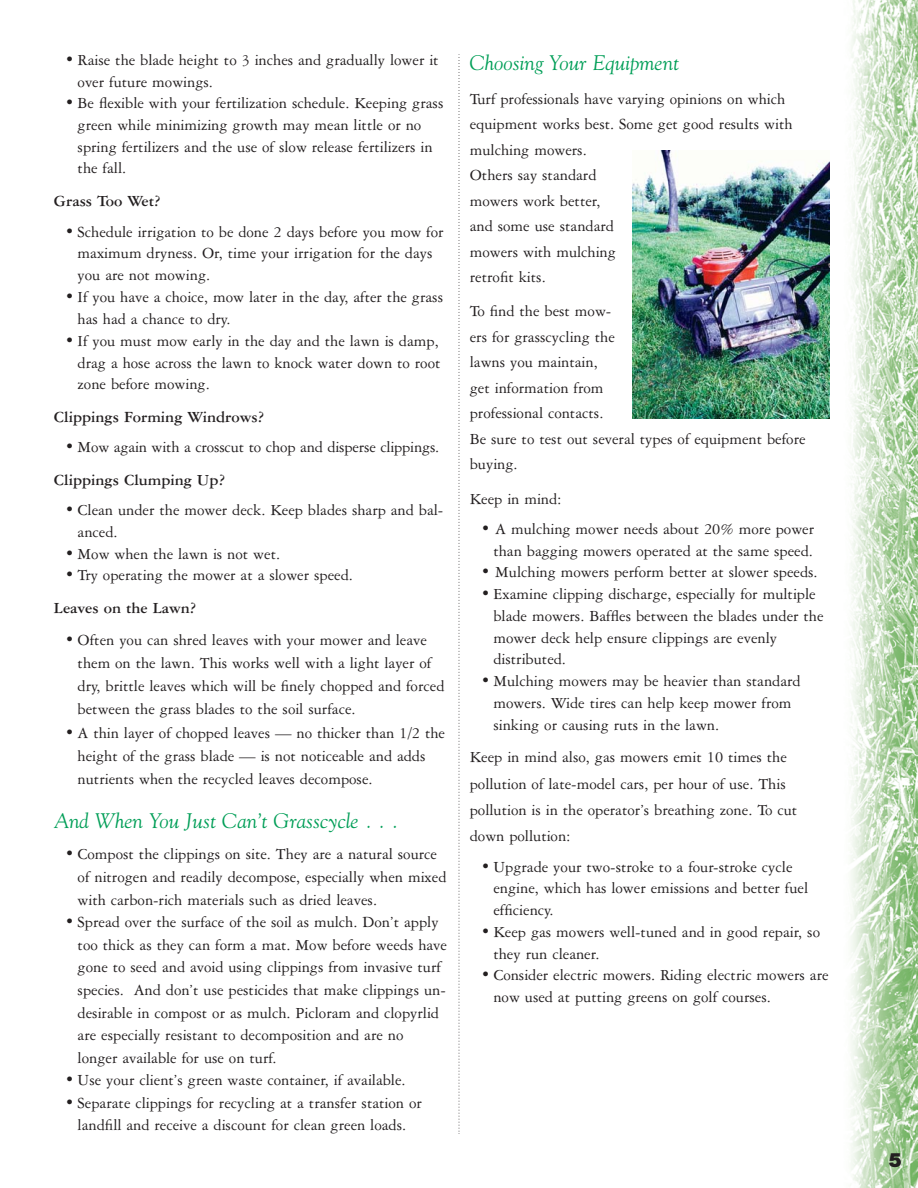
<style>
.page{position:relative;width:918px;height:1188px;background:#fff}
.page>*{position:absolute;margin:0;border:0;box-sizing:border-box;transform-origin:0 0}
.t1{font:italic 21px "Goudy";color:#009e57}
.t2{font:21px "Alpist";color:#231f20}
.t3{font:16.5px/21.8px "American Garamond BT";color:#231f20}
.t4{font:700 16.5px "American Garamond BT";color:#231f20}
</style>
<div class="page">
<img style="left:851px;top:0;width:67px;height:1188px">
<svg style="left:459px;top:54px;width:1px;height:1080px"></svg>
<img style="left:633px;top:151px;width:196px;height:268px">
<p class="t3" style="left:78px;top:50px;width:363px;text-indent:-13px">• Raise the blade height to 3 inches and gradually lower it over future mowings.</p>
<p class="t3" style="left:78px;top:93px;width:367px;text-indent:-13px">• Be flexible with your fertilization schedule. Keeping grass green while minimizing growth may mean little or no spring fertilizers and the use of slow release fertilizers in the fall.</p>
<p class="t4" style="left:54px;top:194px;width:108px">Grass Too Wet?</p>
<p class="t3" style="left:78px;top:222px;width:368px;text-indent:-13px">• Schedule irrigation to be done 2 days before you mow for maximum dryness. Or, time your irrigation for the days you are not mowing.</p>
<p class="t3" style="left:78px;top:287px;width:367px;text-indent:-13px">• If you have a choice, mow later in the day, after the grass has had a chance to dry.</p>
<p class="t3" style="left:78px;top:331px;width:364px;text-align:justify;text-indent:-13px">• If you must mow early in the day and the lawn is damp, drag a hose across the lawn to knock water down to root zone before mowing.</p>
<p class="t4" style="left:54px;top:410px;width:212px">Clippings Forming Windrows?</p>
<p class="t3" style="left:65px;top:438px;width:376px">• Mow again with a crosscut to chop and disperse clippings.</p>
<p class="t4" style="left:54px;top:473px;width:173px">Clippings Clumping Up?</p>
<p class="t3" style="left:78px;top:501px;width:367px;text-indent:-13px">• Clean under the mower deck. Keep blades sharp and bal&shy;anced.</p>
<p class="t3" style="left:65px;top:544px;width:217px">• Mow when the lawn is not wet.</p>
<p class="t3" style="left:65px;top:566px;width:290px">• Try operating the mower at a slower speed.</p>
<p class="t4" style="left:54px;top:601px;width:144px">Leaves on the Lawn?</p>
<p class="t3" style="left:78px;top:629px;width:368px;line-height:23.2px;text-indent:-13px">• Often you can shred leaves with your mower and leave them on the lawn. This works well with a light layer of dry, brittle leaves which will be finely chopped and forced between the grass blades to the soil surface.</p>
<p class="t3" style="left:78px;top:722px;width:369px;line-height:23.2px;text-indent:-13px">• A thin layer of chopped leaves — no thicker than 1/2 the height of the grass blade — is not noticeable and adds nutrients when the recycled leaves decompose.</p>
<p class="t1" style="left:54px;top:813px;width:346px">And When You Just Can’t Grasscycle . . .</p>
<p class="t3" style="left:78px;top:844px;width:370px;line-height:22.6px;text-indent:-13px">• Compost the clippings on site. They are a natural source of nitrogen and readily decompose, especially when mixed with carbon-rich materials such as dried leaves.</p>
<p class="t3" style="left:78px;top:912px;width:371px;line-height:22.6px;text-indent:-13px">• Spread over the surface of the soil as mulch. Don’t apply too thick as they can form a mat. Mow before weeds have gone to seed and avoid using clippings from invasive turf species. And don’t use pesticides that make clippings un&shy;desirable in compost or as mulch. Picloram and clopyrlid are especially resistant to decomposition and are no longer available for use on turf.</p>
<p class="t3" style="left:65px;top:1070px;width:342px">• Use your client’s green waste container, if available.</p>
<p class="t3" style="left:65px;top:1093px;width:359px;line-height:22.6px;text-align:center">• Separate clippings for recycling at a transfer station or landfill and receive a discount for clean green loads.</p>
<p class="t1" style="left:470px;top:54px;width:211px">Choosing Your Equipment</p>
<p class="t3" style="left:470px;top:87px;width:324px;line-height:25.5px">Turf professionals have varying opinions on which equipment works best. Some get good results with mulching mowers.<br>Others say standard<br>mowers work better,<br>and some use standard<br>mowers with mulching<br>retrofit kits.</p>
<p class="t3" style="left:470px;top:300px;width:337px;line-height:25.5px">To find the best mow-<br>ers for grasscycling the<br>lawns you maintain,<br>get information from<br>professional contacts.<br>Be sure to test out several types of equipment before buying.</p>
<p class="t3" style="left:470px;top:489px;width:94px">Keep in mind:</p>
<p class="t3" style="left:481px;top:519px;width:335px;text-align:right">• A mulching mower needs about 20% more power than bagging mowers operated at the same speed.</p>
<p class="t3" style="left:481px;top:563px;width:339px">• Mulching mowers perform better at slower speeds.</p>
<p class="t3" style="left:493px;top:584px;width:332px;text-indent:-13px">• Examine clipping discharge, especially for multiple blade mowers. Baffles between the blades under the mower deck help ensure clippings are evenly distributed.</p>
<p class="t3" style="left:493px;top:671px;width:309px;text-indent:-13px">• Mulching mowers may be heavier than standard mowers. Wide tires can help keep mower from sinking or causing ruts in the lawn.</p>
<p class="t3" style="left:470px;top:745px;width:329px;line-height:26.2px">Keep in mind also, gas mowers emit 10 times the pollution of late-model cars, per hour of use. This pollution is in the operator’s breathing zone. To cut down pollution:</p>
<p class="t3" style="left:493px;top:857px;width:316px;text-indent:-13px">• Upgrade your two-stroke to a four-stroke cycle engine, which has lower emissions and better fuel efficiency.</p>
<p class="t3" style="left:493px;top:922px;width:328px;text-indent:-13px">• Keep gas mowers well-tuned and in good repair, so they run cleaner.</p>
<p class="t3" style="left:493px;top:965px;width:337px;text-indent:-13px">• Consider electric mowers. Riding electric mowers are now used at putting greens on golf courses.</p>
<p class="t2" style="left:888px;top:1147px;width:16px">5</p>
</div>
